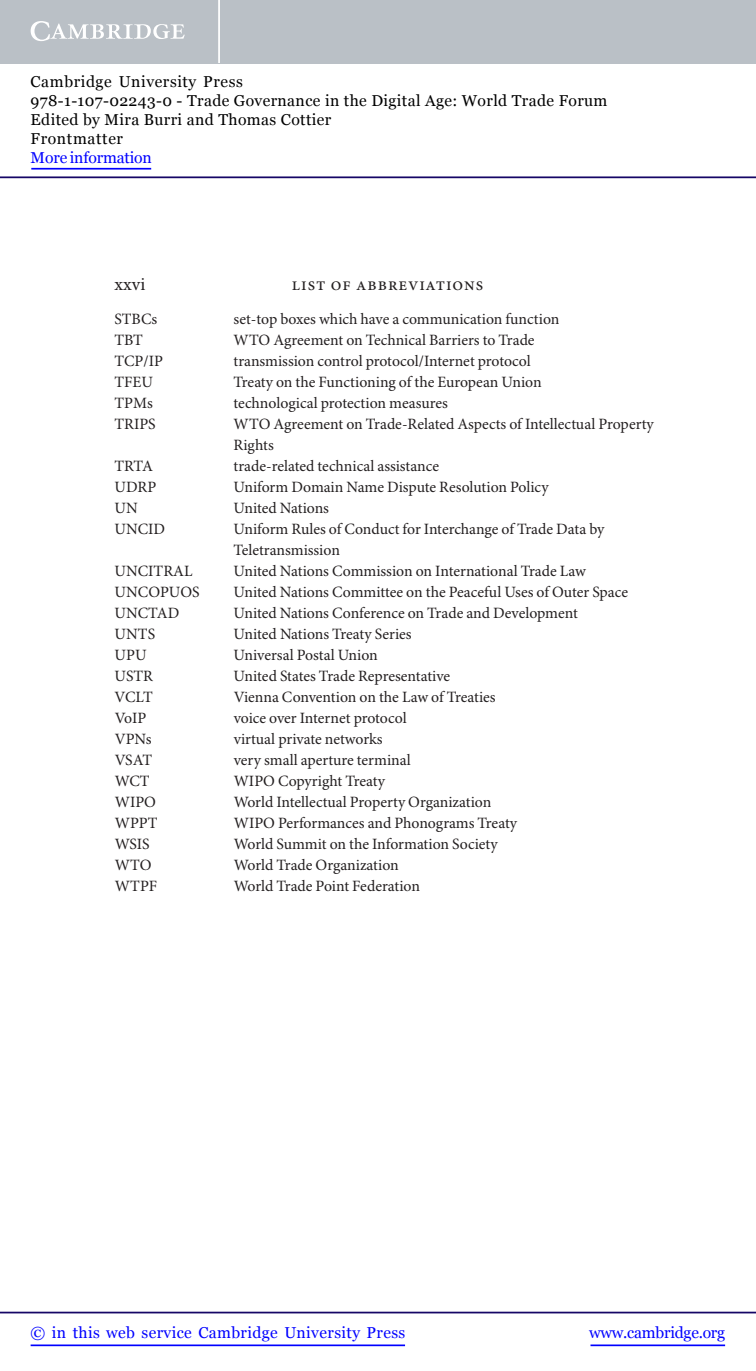
<style>
.page{position:relative;width:756px;height:1371px;background:#fff}
.page>*{position:absolute;margin:0;border:0;box-sizing:border-box;transform-origin:0 0}
.t1{font:18.38px "Minion Pro";letter-spacing:.05em;color:#231f20}
.t2{font:15.75px "Minion Pro";color:#231f20}
.t3{font:15.75px/18.9px "Georgia";letter-spacing:.025em;color:#000}
.t4{font:15.75px/21px "Minion Pro";letter-spacing:-.03em;color:#231f20}
.t5{font:15.75px/21px "Minion Pro";letter-spacing:.055em;color:#231f20}
.t6{font:15.75px "Georgia";letter-spacing:.025em;color:#00f}
.t7{font:15.75px "Georgia";letter-spacing:-.015em;color:#00f}
.t8{font:15.75px "Georgia";letter-spacing:-.01em;color:#00f}
</style>
<div class="page">
<hr style="left:591px;top:1344px;width:134px;height:1px;background:#00f">
<hr style="left:0;top:1311px;width:756px;height:2px;background:#150666">
<hr style="left:31px;top:1344px;width:374px;height:1px;background:#00f">
<div style="left:0;top:0;width:756px;height:63px;background:#bac0c6"></div>
<svg style="left:31px;top:21px;width:154px;height:20px"></svg>
<hr style="left:218px;top:0;width:2px;height:63px;background:#fff">
<hr style="left:0;top:176px;width:756px;height:2px;background:#150666">
<hr style="left:31px;top:168px;width:120px;height:1px;background:#00f">
<p class="t3" style="left:31px;top:72px;width:578px">Cambridge University Press<br>978-1-107-02243-0 - Trade Governance in the Digital Age: World Trade Forum Edited by Mira Burri and Thomas Cottier<br>Frontmatter</p>
<p class="t8" style="left:31px;top:148px;width:123px">More information</p>
<p class="t1" style="left:115px;top:273px;width:32px">xxvi</p>
<p class="t1" style="left:292px;top:273px;width:193px">List of abbreviations</p>
<p class="t2" style="left:115px;top:310px;width:44px">STBCs</p>
<p class="t2" style="left:234px;top:310px;width:327px">set-top boxes which have a communication function</p>
<p class="t2" style="left:115px;top:331px;width:30px">TBT</p>
<p class="t2" style="left:234px;top:331px;width:303px">WTO Agreement on Technical Barriers to Trade</p>
<p class="t2" style="left:115px;top:352px;width:50px">TCP/IP</p>
<p class="t2" style="left:234px;top:352px;width:299px">transmission control protocol/Internet protocol</p>
<p class="t2" style="left:115px;top:373px;width:40px">TFEU</p>
<p class="t2" style="left:234px;top:373px;width:310px">Treaty on the Functioning of the European Union</p>
<p class="t2" style="left:115px;top:394px;width:40px">TPMs</p>
<p class="t2" style="left:234px;top:394px;width:216px">technological protection measures</p>
<p class="t2" style="left:115px;top:415px;width:43px">TRIPS</p>
<p class="t5" style="left:234px;top:414px;width:422px">WTO Agreement on Trade-Related Aspects of Intellectual Property<br>Rights</p>
<p class="t2" style="left:115px;top:457px;width:59px">TRTA</p>
<p class="t2" style="left:234px;top:457px;width:207px">trade-related technical assistance</p>
<p class="t2" style="left:115px;top:478px;width:43px">UDRP</p>
<p class="t2" style="left:234px;top:478px;width:317px">Uniform D omain Name Dispute Resolution Policy</p>
<p class="t2" style="left:115px;top:499px;width:17px">UN</p>
<p class="t2" style="left:234px;top:499px;width:97px">United Nations</p>
<p class="t2" style="left:115px;top:520px;width:31px">UNCID</p>
<p class="t4" style="left:234px;top:519px;width:373px">Uniform Rules of Conduct for Interchange of Trade D ata by<br>Teletransmission</p>
<p class="t2" style="left:115px;top:562px;width:64px">UNCITRAL</p>
<p class="t2" style="left:234px;top:562px;width:354px">United Nations Commission on International Trade Law</p>
<p class="t2" style="left:115px;top:583px;width:24px">UNCO</p>
<p class="t2" style="left:160px;top:583px;width:41px">PUOS</p>
<p class="t2" style="left:234px;top:583px;width:396px">United Nations Committee on the Peaceful Uses of Outer Space</p>
<p class="t2" style="left:115px;top:604px;width:63px">UNCTAD</p>
<p class="t2" style="left:234px;top:604px;width:346px">United Nations Conference on Trade and D evelopment</p>
<p class="t2" style="left:115px;top:625px;width:42px">UNTS</p>
<p class="t2" style="left:234px;top:625px;width:180px">United Nations Treaty Series</p>
<p class="t2" style="left:115px;top:646px;width:34px">UPU</p>
<p class="t2" style="left:234px;top:646px;width:146px">Universal Postal Union</p>
<p class="t2" style="left:115px;top:667px;width:60px">USTR</p>
<p class="t2" style="left:234px;top:667px;width:218px">United States Trade Representative</p>
<p class="t2" style="left:115px;top:688px;width:70px">VCLT V</p>
<p class="t2" style="left:244px;top:688px;width:253px">ienna Convention on the Law of Treaties</p>
<p class="t2" style="left:115px;top:709px;width:33px">VoIP</p>
<p class="t2" style="left:234px;top:709px;width:175px">voice over Internet protocol</p>
<p class="t2" style="left:115px;top:730px;width:38px">VPNs</p>
<p class="t2" style="left:234px;top:730px;width:151px">virtual private networks</p>
<p class="t2" style="left:115px;top:751px;width:39px">VSAT</p>
<p class="t2" style="left:234px;top:751px;width:179px">very small aperture terminal</p>
<p class="t2" style="left:115px;top:772px;width:36px">WCT</p>
<p class="t2" style="left:234px;top:772px;width:153px">WIPO Copyright Treaty</p>
<p class="t2" style="left:115px;top:793px;width:61px">WIPO</p>
<p class="t2" style="left:234px;top:793px;width:259px">World Intellectual Property Organization</p>
<p class="t2" style="left:115px;top:814px;width:44px">WPPT</p>
<p class="t2" style="left:234px;top:814px;width:285px">WIPO Performances and Phonograms Treaty</p>
<p class="t2" style="left:115px;top:835px;width:36px">WSIS</p>
<p class="t2" style="left:234px;top:835px;width:266px">World Summit on the Information Society</p>
<p class="t2" style="left:115px;top:856px;width:58px">WTO</p>
<p class="t2" style="left:234px;top:856px;width:167px">World Trade Organization</p>
<p class="t2" style="left:115px;top:877px;width:44px">WTPF</p>
<p class="t2" style="left:234px;top:877px;width:188px">World Trade Point Federation</p>
<p class="t6" style="left:31px;top:1323px;width:376px">© in this web service Cambridge University Press</p>
<p class="t7" style="left:589px;top:1323px;width:137px">www.cambridge.org</p>
</div>
